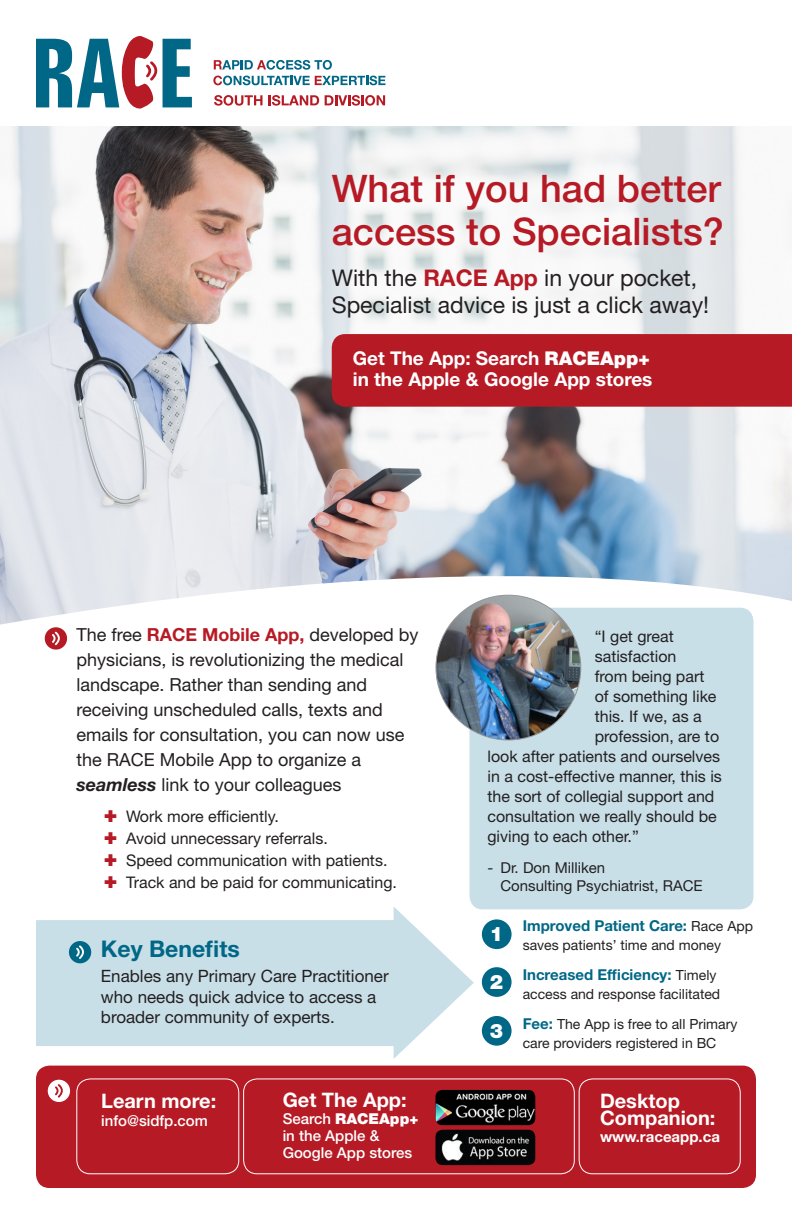
<style>
.page{position:relative;width:792px;height:1224px;background:#fff}
.page>*{position:absolute;margin:0;border:0;box-sizing:border-box;transform-origin:0 0}
.t1{font:500 38px/43px "Helvetica Neue LT Std";color:#b61a25}
.t2{font:23px/27.6px "Helvetica Neue LT Std";color:#231f20}
.t3{font:700 23px "Helvetica Neue LT Std";color:#006786}
.t4{font:700 20px/17px "Helvetica Neue LT Std";color:#fff}
.list{font:900 20px "Helvetica Neue LT Std";color:#fff}
.t5{font:700 19px/21px "Helvetica Neue LT Std";color:#fff}
.t6{font:18px/25px "Helvetica Neue LT Std";color:#231f20}
.t7{font:17px/20.4px "Helvetica Neue LT Std";color:#231f20}
.t8{font:16px "Helvetica Neue LT Std";color:#231f20}
.t9{font:500 15px/17px "Helvetica Neue LT Std";color:#fff}
.list-2{font:700 15px "Helvetica Neue LT Std";color:#006786}
.t10{font:15px/18px "Helvetica Neue LT Std";color:#231f20}
.t11{font:700 15px "Helvetica Neue LT Std";color:#fff}
.list-3{font:14px/19px "Helvetica Neue LT Std";color:#231f20}
.s1{font-weight:700;color:#b61a25}
.s2{font-weight:900}
.s3{font-weight:700;font-style:italic}
.s4{font-weight:400;font-size:14px;color:#231f20}
.s5{font-weight:700;font-size:15px;color:#006786}
</style>
<div class="page">
<svg style="left:36px;top:907px;width:438px;height:152px;fill:#c8dfe8"></svg>
<img style="left:0;top:126px;width:792px;height:383px">
<svg style="left:163px;top:39px;width:29px;height:68px"></svg>
<svg style="left:214px;top:60px;width:118px;height:10px"></svg>
<svg style="left:213px;top:76px;width:173px;height:9px"></svg>
<svg style="left:36px;top:36px;width:121px;height:73px"></svg>
<svg style="left:214px;top:95px;width:105px;height:11px"></svg>
<svg style="left:325px;top:95px;width:60px;height:11px"></svg>
<svg style="left:0;top:509px;width:792px;height:220px"></svg>
<div style="left:469px;top:608px;width:285px;height:301px;background:#c8dfe8;border-radius:14px"></div>
<img style="left:436px;top:595px;width:145px;height:145px;border-radius:72px">
<div style="left:332px;top:334px;width:460px;height:73px;background:#b61a25"></div>
<div style="left:45px;top:627px;width:22px;height:23px;background:#b61a25;border-radius:50%"></div>
<svg style="left:52px;top:632px;width:8px;height:13px"></svg>
<div style="left:69px;top:941px;width:22px;height:22px;background:#006786;border-radius:50%"></div>
<svg style="left:76px;top:945px;width:8px;height:14px"></svg>
<div style="left:36px;top:1066px;width:720px;height:122px;background:#b61a25;border-radius:14px"></div>
<div style="left:77px;top:1079px;width:162px;height:95px;border:1px solid #fff;border-radius:14px"></div>
<div style="left:243px;top:1079px;width:332px;height:95px;border:1px solid #fff;border-radius:14px"></div>
<div style="left:579px;top:1079px;width:162px;height:95px;border:1px solid #fff;border-radius:14px"></div>
<div style="left:48px;top:1080px;width:22px;height:22px;background:#fff;border-radius:50%"></div>
<svg style="left:55px;top:1084px;width:8px;height:14px"></svg>
<img style="left:435px;top:1130px;width:100px;height:35px">
<img style="left:435px;top:1090px;width:100px;height:35px">
<div style="left:482px;top:919px;width:30px;height:30px;background:#006786;border-radius:50%"></div>
<div style="left:482px;top:967px;width:30px;height:30px;background:#006786;border-radius:50%"></div>
<div style="left:482px;top:1016px;width:30px;height:30px;background:#006786;border-radius:50%"></div>
<p class="t1" style="left:332px;top:166px;width:394px">What if you had better access to Specialists?</p>
<p class="t2" style="left:332px;top:264px;width:379px">With the <span class="s1">RACE App</span> in your pocket,<br>Specialist advice is just a click away!</p>
<p class="t5" style="left:353px;top:348px;width:301px">Get The App: Search <span class="s2">RACEApp+ </span>in the Apple &amp; Google App stores</p>
<p class="t6" style="left:77px;top:622px;width:343px">The free <span class="s1">RACE Mobile App,</span> developed by physicians, is revolutionizing the medical landscape. Rather than sending and receiving unscheduled calls, texts and emails for consultation, you can now use the RACE Mobile App to organize a <span class="s3">seamless</span> link to your colleagues</p>
<p class="t8" style="left:126px;top:807px;width:154px">Work more efficiently.</p>
<p class="t8" style="left:126px;top:829px;width:203px">Avoid unnecessary referrals.</p>
<p class="t8" style="left:126px;top:851px;width:263px">Speed communication with patients.</p>
<p class="t8" style="left:126px;top:873px;width:272px">Track and be paid for communicating.</p>
<p class="t3" style="left:101px;top:935px;width:140px">Key Benefits</p>
<p class="t7" style="left:101px;top:966px;width:289px">Enables any Primary Care Practitioner who needs quick advice to access a broader community of experts.</p>
<p class="t4" style="left:101px;top:1092px;width:117px">Learn more:</p>
<p class="t9" style="left:101px;top:1112px;width:108px">info@sidfp.com</p>
<p class="t4" style="left:283px;top:1091px;width:126px">Get The App:</p>
<p class="t9" style="left:283px;top:1110px;width:137px">Search <span class="s2">RACEApp+ </span>in the Apple &amp;<br>Google App stores</p>
<p class="t8" style="left:595px;top:627px;width:81px">“I get great</p>
<p class="t8" style="left:595px;top:647px;width:83px">satisfaction</p>
<p class="t8" style="left:595px;top:667px;width:111px">from being part</p>
<p class="t8" style="left:595px;top:687px;width:123px">of something like</p>
<p class="t8" style="left:595px;top:707px;width:108px">this. If we, as a</p>
<p class="t8" style="left:595px;top:727px;width:126px">profession, are to</p>
<p class="t8" style="left:487px;top:747px;width:234px">look after patients and ourselves</p>
<p class="t8" style="left:487px;top:767px;width:236px">in a cost-effective manner, this is</p>
<p class="t8" style="left:487px;top:787px;width:228px">the sort of collegial support and</p>
<p class="t8" style="left:487px;top:807px;width:231px">consultation we really should be</p>
<p class="t8" style="left:487px;top:827px;width:153px">giving to each other.”</p>
<p class="t10" style="left:500px;top:859px;width:204px;text-indent:-13px">- Dr. Don Milliken<br>Consulting Psychiatrist, RACE</p>
<p class="list" style="left:490px;top:922px;width:15px">1</p>
<p class="list" style="left:490px;top:970px;width:15px">2</p>
<p class="list" style="left:490px;top:1019px;width:15px">3</p>
<p class="list-2" style="left:523px;top:916px;width:232px">Improved Patient Care: <span class="s4">Race App</span></p>
<p class="list-3" style="left:523px;top:935px;width:200px">saves patients’ time and money</p>
<p class="list-2" style="left:523px;top:965px;width:195px">Increased Efficiency: <span class="s4">Timely</span></p>
<p class="list-3" style="left:523px;top:984px;width:199px">access and response facilitated</p>
<p class="list-3" style="left:523px;top:1014px;width:216px"><span class="s5">Fee:</span> The App is free to all Primary care providers registered in BC</p>
<p class="t4" style="left:600px;top:1092px;width:117px">Desktop<br>Companion:</p>
<p class="t11" style="left:600px;top:1127px;width:121px">www.raceapp.ca</p>
</div>
